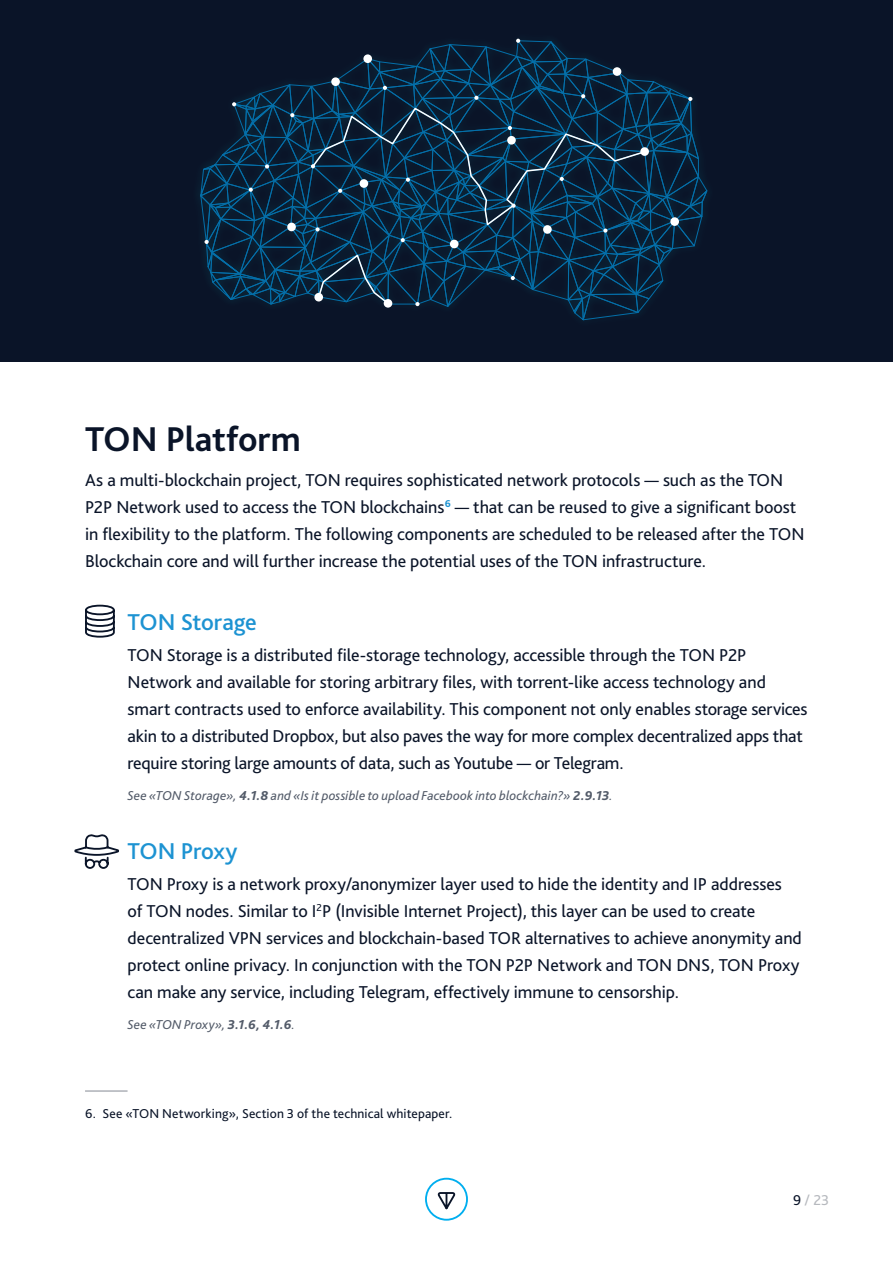
<style>
.page{position:relative;width:893px;height:1263px;background:#fff}
.page>*{position:absolute;margin:0;border:0;box-sizing:border-box;transform-origin:0 0}
.t1{font:700 36px "Bliss Pro";letter-spacing:-.005em;color:#0a1428}
.t2{font:500 24px "Bliss Pro";letter-spacing:-.015em;color:#1d93d2}
.t3{font:18px/27px "Bliss Pro";letter-spacing:-.005em;color:#0a1428}
.t4{font:15px "Bliss Pro";color:#b6b9be}
.t5{font:italic 13.5px "Bliss Pro";letter-spacing:.005em;color:#535b69}
.t6{font:13.5px "Bliss Pro";letter-spacing:.01em;color:#0a1428}
.s1{font-weight:800}
.s2{color:#0a1428}
</style>
<div class="page">
<hr style="left:85px;top:1091px;width:43px;height:1px;background:#858993">
<svg style="left:85px;top:604px;width:30px;height:34px"></svg>
<svg style="left:74px;top:834px;width:45px;height:35px"></svg>
<div style="left:0;top:0;width:893px;height:361px;background:#0a1428"></div>
<svg style="left:200px;top:39px;width:508px;height:282px"></svg>
<svg style="left:437px;top:1192px;width:19px;height:18px"></svg>
<div style="left:425px;top:1178px;width:43px;height:43px;border:2px solid #00aeef;border-radius:50%"></div>
<h1 class="t1" style="left:85px;top:416px;width:217px">TON Platform</h1>
<p class="t3" style="left:85px;top:466px;width:721px">As a multi-blockchain project, TON requires sophisticated network protocols — such as the TON P2P Network used to access the TON blockchains<sup>6</sup> — that can be reused to give a significant boost in flexibility to the platform. The following components are scheduled to be released after the TON Blockchain core and will further increase the potential uses of the TON infrastructure.</p>
<h2 class="t2" style="left:128px;top:607px;width:131px">TON Storage</h2>
<p class="t3" style="left:128px;top:641px;width:682px">TON Storage is a distributed file-storage technology, accessible through the TON P2P Network and available for storing arbitrary files, with torrent-like access technology and smart contracts used to enforce availability. This component not only enables storage services akin to a distributed Dropbox, but also paves the way for more complex decentralized apps that require storing large amounts of data, such as Youtube — or Telegram.</p>
<p class="t5" style="left:128px;top:787px;width:487px">See «TON Storage», <span class="s1">4.1.8</span> and «Is it possible to upload Facebook into blockchain?» <span class="s1">2.9.13</span>.</p>
<h2 class="t2" style="left:128px;top:836px;width:112px">TON Proxy</h2>
<p class="t3" style="left:128px;top:870px;width:676px">TON Proxy is a network proxy/anonymizer layer used to hide the identity and IP addresses<br>of TON nodes. Similar to I<sup>2</sup>P (Invisible Internet Project), this layer can be used to create decentralized VPN services and blockchain-based TOR alternatives to achieve anonymity and protect online privacy. In conjunction with the TON P2P Network and TON DNS, TON Proxy can make any service, including Telegram, effectively immune to censorship.</p>
<p class="t5" style="left:128px;top:1016px;width:169px">See «TON Proxy», <span class="s1">3.1.6, 4.1.6</span>.</p>
<p class="t6" style="left:85px;top:1105px;width:369px">6. See «TON Networking», Section 3 of the technical whitepaper.</p>
<p class="t4" style="left:793px;top:1190px;width:38px"><span class="s2">9</span> / 23</p>
</div>
